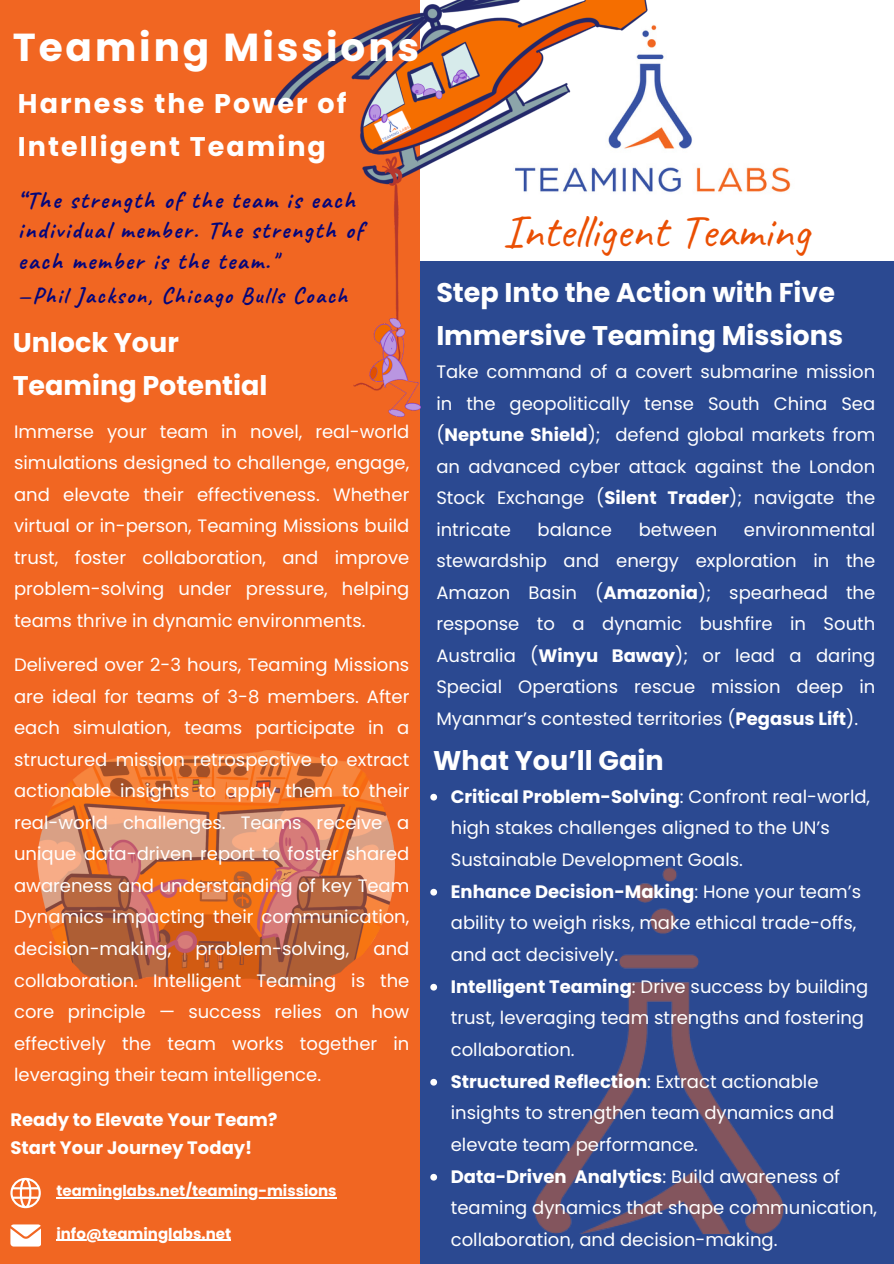
<style>
.page{position:relative;width:894px;height:1264px;background:#fff}
.page>*{position:absolute;margin:0;border:0;box-sizing:border-box;transform-origin:0 0}
.t1{font:47.1px "Caveat";color:#ea4f03}
.t2{font:700 39px "Poppins";letter-spacing:.075em;color:#fff}
.t3{font:700 27px/42.8px "Poppins";color:#fff}
.t4{font:700 27px/42.8px "Poppins";letter-spacing:.075em;color:#fff}
.t5{font:700 24px/30.3px "Caveat";letter-spacing:.075em;color:#04067b}
.t6{font:700 22.5px "Caveat";letter-spacing:.075em;color:#04067b}
.t7{font:18px/31.5px "Poppins";color:#fff;text-align:justify}
.t8{font:700 18px/28.2px "Poppins";color:#fff}
.t9{font:700 15px "Poppins";color:#fff}
.s1{font-weight:700}
</style>
<div class="page">
<div style="left:0;top:0;width:893px;height:1263px;background:#2b4991"></div>
<div style="left:0;top:0;width:893px;height:260px;background:#fff"></div>
<div style="left:0;top:0;width:420px;height:1263px;background:#f16622"></div>
<svg style="left:10px;top:1224px;width:31px;height:22px"></svg>
<img style="left:662px;top:54px;width:129px;height:138px">
<img style="left:534px;top:867px;width:250px;height:367px">
<svg style="left:10px;top:1177px;width:31px;height:31px"></svg>
<img style="left:273px;top:0;width:389px;height:417px">
<img style="left:37px;top:750px;width:358px;height:236px">
<svg style="left:430px;top:793px;width:7px;height:7px"></svg>
<hr style="left:56px;top:1239px;width:175px;height:1px;background:#fff">
<hr style="left:56px;top:1196px;width:280px;height:2px;background:#fff">
<svg style="left:430px;top:888px;width:7px;height:7px"></svg>
<svg style="left:430px;top:983px;width:7px;height:7px"></svg>
<svg style="left:430px;top:1078px;width:7px;height:7px"></svg>
<svg style="left:430px;top:1173px;width:7px;height:7px"></svg>
<h2 class="t2" style="left:13px;top:20px;width:408px">Teaming Missions</h2>
<p class="t4" style="left:18px;top:82px;width:330px">Harness the Power of<br>Intelligent Teaming</p>
<h3 class="t5" style="left:18px;top:185px;width:346px">“The strength of the team is each individual member. The strength of each member is the team."</h3>
<h3 class="t6" style="left:18px;top:281px;width:331px">—Phil Jackson, Chicago Bulls Coach</h3>
<p class="t3" style="left:13px;top:321px;width:256px">Unlock Your<br>Teaming Potential</p>
<p class="t7" style="left:14px;top:416px;width:396px">Immerse your team in novel, real-world simulations designed to challenge, engage, and elevate their effectiveness. Whether virtual or in-person, Teaming Missions build trust, foster collaboration, and improve problem-solving under pressure, helping teams thrive in dynamic environments.</p>
<p class="t7" style="left:14px;top:649px;width:396px">Delivered over 2-3 hours, Teaming Missions are ideal for teams of 3-8 members. After each simulation, teams participate in a structured mission retrospective to extract actionable insights to apply them to their real-world challenges. Teams receive a unique data-driven report to foster shared awareness and understanding of key Team Dynamics impacting their communication, decision-making,</p>
<p class="t7" style="left:195px;top:932px;width:155px">problem-solving,</p>
<p class="t7" style="left:14px;top:932px;width:396px;text-indent:359px">and collaboration. Intelligent Teaming is the core principle — success relies on how effectively the team works together in leveraging their team intelligence.</p>
<p class="t8" style="left:10px;top:1105px;width:268px">Ready to Elevate Your Team?<br>Start Your Journey Today!</p>
<p class="t9" style="left:56px;top:1180px;width:281px">teaminglabs.net/teaming-missions</p>
<p class="t9" style="left:56px;top:1222px;width:176px">info@teaminglabs.net</p>
<h6 class="t1" style="left:502px;top:202px;width:308px">Intelligent Teaming</h6>
<h1 class="t3" style="left:436px;top:271px;width:408px">Step Into the Action with Five<br>Immersive Teaming Missions</h1>
<h6 class="t7" style="left:436px;top:356px;width:440px">Take command of a covert submarine mission in the geopolitically tense South China Sea (<span class="s1">Neptune Shield</span>); defend global markets from an advanced cyber attack against the London Stock Exchange (<span class="s1">Silent Trader</span>); navigate the intricate</h6>
<h6 class="t7" style="left:436px;top:514px;width:440px;text-indent:307px">environmental stewardship and energy exploration in the Amazon Basin (<span class="s1">Amazonia</span>); spearhead the response to a dynamic bushfire in South Australia (<span class="s1">Winyu Baway</span>); or lead a daring Special Operations rescue mission deep in Myanmar’s contested territories (<span class="s1">Pegasus Lift</span>).</h6>
<h6 class="t7" style="left:537px;top:514px;width:76px">balance</h6>
<h6 class="t7" style="left:638px;top:514px;width:80px">between</h6>
<h4 class="t3" style="left:433px;top:739px;width:232px">What You’ll Gain</h4>
<p class="t7" style="left:450px;top:780px;width:421px;text-align:left"><span class="s1">Critical Problem-Solving</span>: Confront real-world, high stakes challenges aligned to the UN’s<br>Sustainable Development Goals.</p>
<h3 class="t7" style="left:450px;top:875px;width:412px;text-align:left"><span class="s1">Enhance Decision-Making</span>: Hone your team’s ability to weigh risks, make ethical trade-offs, and act decisively.</h3>
<h3 class="t7" style="left:450px;top:970px;width:419px;text-align:left"><span class="s1">Intelligent Teaming</span>: Drive success by building trust, leveraging team strengths and fostering collaboration.</h3>
<h6 class="t7" style="left:450px;top:1065px;width:385px;text-align:left"><span class="s1">Structured Reflection</span>: Extract actionable insights to strengthen team dynamics and elevate team performance.</h6>
<h3 class="t7" style="left:450px;top:1160px;width:427px;text-align:left"><span class="s1">Data-Driven Analytics</span>: Build awareness of teaming dynamics that shape communication, collaboration, and decision-making.</h3>
</div>
